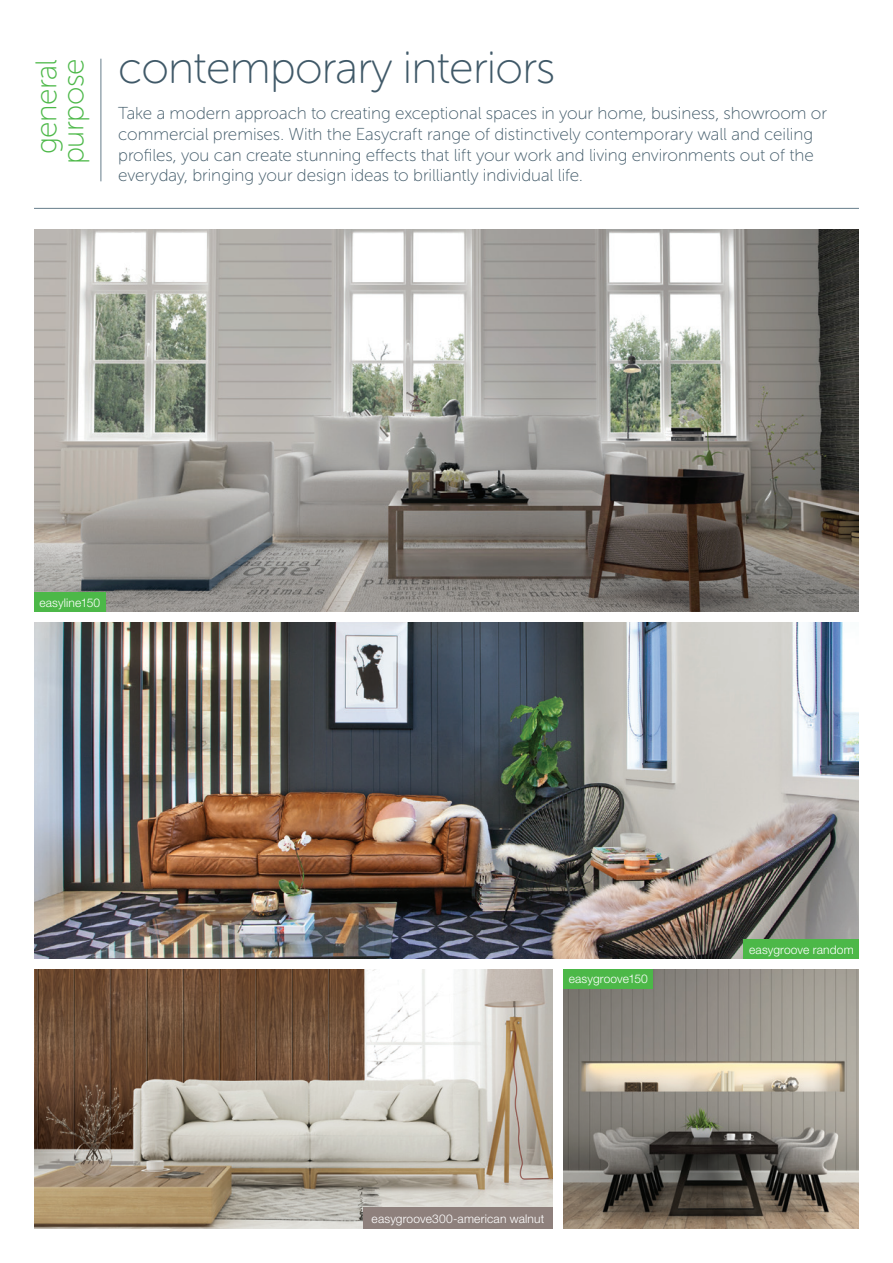
<style>
.page{position:relative;width:893px;height:1263px;background:#fff}
.page>*{position:absolute;margin:0;border:0;box-sizing:border-box;transform-origin:0 0}
.t1{font:45px "Museo Sans Rounded 100";letter-spacing:-.015em;color:#405968}
.t2{font:30px/27px "Museo Sans Rounded 100";letter-spacing:-.015em;color:#4cb848;text-align:center}
.t3{font:17.25px/20.7px "Museo Sans Rounded 100";letter-spacing:-.005em;color:#405968}
.t4{font:300 12px "Helvetica Neue LT Std";letter-spacing:.015em;color:#fff}
</style>
<div class="page">
<hr style="left:34px;top:208px;width:825px;height:1px;background:#667d8b">
<img style="left:34px;top:230px;width:825px;height:382px">
<img style="left:563px;top:969px;width:296px;height:260px">
<img style="left:34px;top:622px;width:825px;height:337px">
<img style="left:34px;top:969px;width:519px;height:260px">
<div style="left:363px;top:1207px;width:190px;height:22px;background:#8e807c"></div>
<hr style="left:101px;top:59px;width:1px;height:122px;background:#667d8b">
<div style="left:34px;top:593px;width:71px;height:19px;background:#4cb848"></div>
<div style="left:744px;top:940px;width:115px;height:19px;background:#4cb848"></div>
<div style="left:563px;top:969px;width:90px;height:20px;background:#4cb848"></div>
<h2 class="t2" style="left:33px;top:164px;width:107px;rotate:-90deg">general purpose</h2>
<h1 class="t1" style="left:118px;top:44px;width:438px">contemporary interiors</h1>
<p class="t3" style="left:118px;top:103px;width:710px">Take a modern approach to creating exceptional spaces in your home, business, showroom or commercial premises. With the Easycraft range of distinctively contemporary wall and ceiling profiles, you can create stunning effects that lift your work and living environments out of the everyday, bringing your design ideas to brilliantly individual life.</p>
<p class="t4" style="left:39px;top:595px;width:62px">easyline150</p>
<p class="t4" style="left:569px;top:972px;width:81px">easygroove150</p>
<p class="t4" style="left:372px;top:1211px;width:174px">easygroove300-american walnut</p>
<p class="t4" style="left:749px;top:942px;width:106px">easygroove random</p>
</div>
